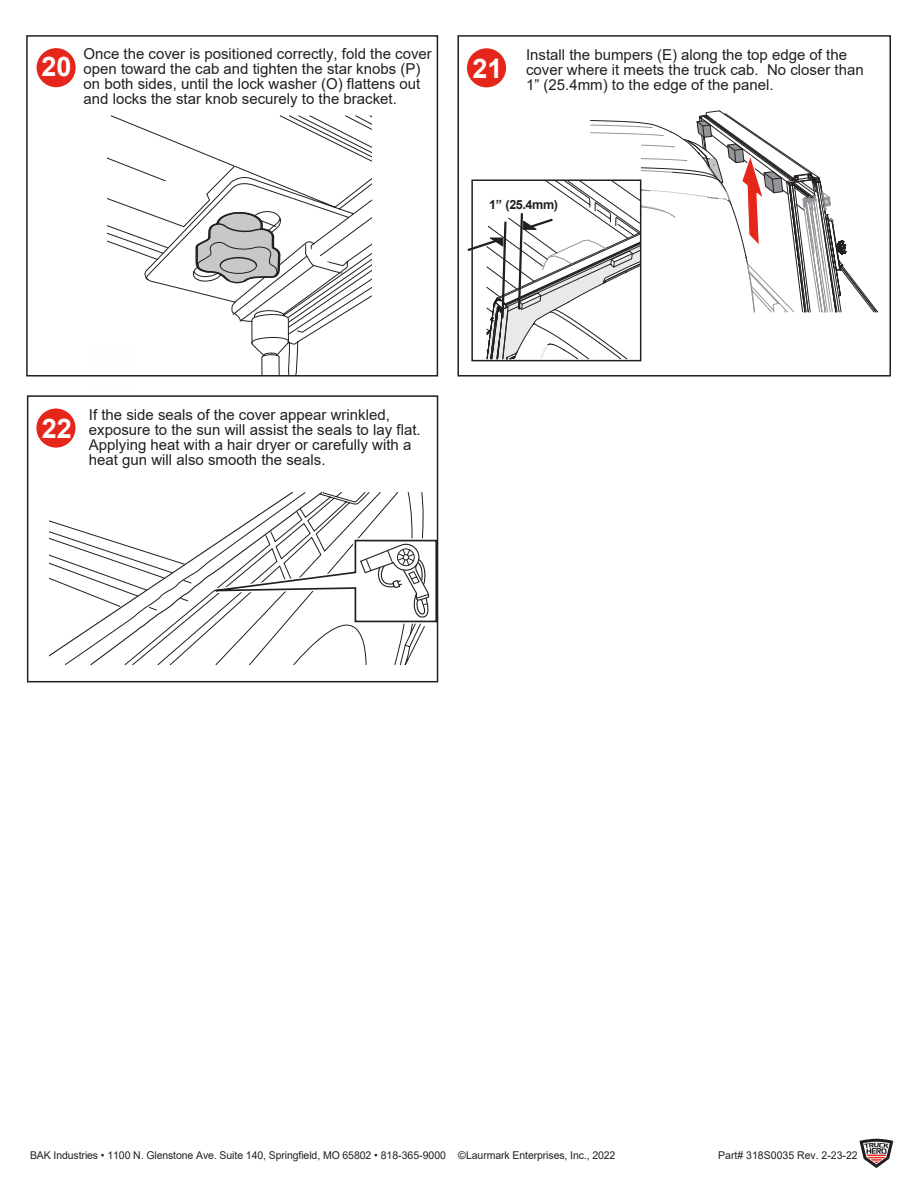
<style>
.page{position:relative;width:918px;height:1188px;background:#fff}
.page>*{position:absolute;margin:0;border:0;box-sizing:border-box;transform-origin:0 0}
.t1{font:700 27px "Arial";color:#fff}
.t2{font:15px/15px "Arial";color:#231f20}
.t3{font:700 12.6px "Arial";color:#231f20}
.t4{font:10.65px "Arial";letter-spacing:-.01em;color:#231f20}
</style>
<div class="page">
<svg style="left:859px;top:1139px;width:34px;height:29px"></svg>
<svg style="left:49px;top:491px;width:390px;height:175px"></svg>
<div style="left:36px;top:409px;width:40px;height:39px;background:#e5261b;border-radius:50%"></div>
<div style="left:37px;top:48px;width:39px;height:39px;background:#e5261b;border-radius:50%"></div>
<div style="left:27px;top:395px;width:411px;height:287px;border:2px solid #231f20"></div>
<svg style="left:107px;top:115px;width:264px;height:51px"></svg>
<svg style="left:107px;top:166px;width:264px;height:208px"></svg>
<svg style="left:195px;top:211px;width:85px;height:74px"></svg>
<svg style="left:251px;top:314px;width:38px;height:60px"></svg>
<div style="left:90px;top:344px;width:43px;height:44px;background:#fcfeff"></div>
<svg style="left:466px;top:35px;width:412px;height:342px"></svg>
<div style="left:26px;top:35px;width:412px;height:342px;border:2px solid #231f20"></div>
<p class="t2" style="left:84px;top:46px;width:350px">Once the cover is positioned correctly, fold the cover open toward the cab and tighten the star knobs (P) on both sides, until the lock washer (O) flattens out and locks the star knob securely to the bracket.</p>
<p class="t2" style="left:526px;top:47px;width:339px">Install the bumpers (E) along the top edge of the cover where it meets the truck cab. No closer than<br>1” (25.4mm) to the edge of the panel.</p>
<h1 class="t1" style="left:42px;top:48px;width:32px">20</h1>
<h1 class="t1" style="left:473px;top:50px;width:32px">21</h1>
<p class="t3" style="left:489px;top:195px;width:70px">1” (25.4mm)</p>
<h1 class="t1" style="left:42px;top:409px;width:32px">22</h1>
<p class="t2" style="left:89px;top:407px;width:333px">If the side seals of the cover appear wrinkled, exposure to the sun will assist the seals to lay flat.<br>Applying heat with a hair dryer or carefully with a heat gun will also smooth the seals.</p>
<p class="t4" style="left:30px;top:1148px;width:587px">BAK Industries • 1100 N. Glenstone Ave. Suite 140, Springfield, MO 65802 • 818-365-9000 ©Laurmark Enterprises, Inc., 2022</p>
<p class="t4" style="left:718px;top:1148px;width:141px">Part# 318S0035 Rev. 2-23-22</p>
</div>
